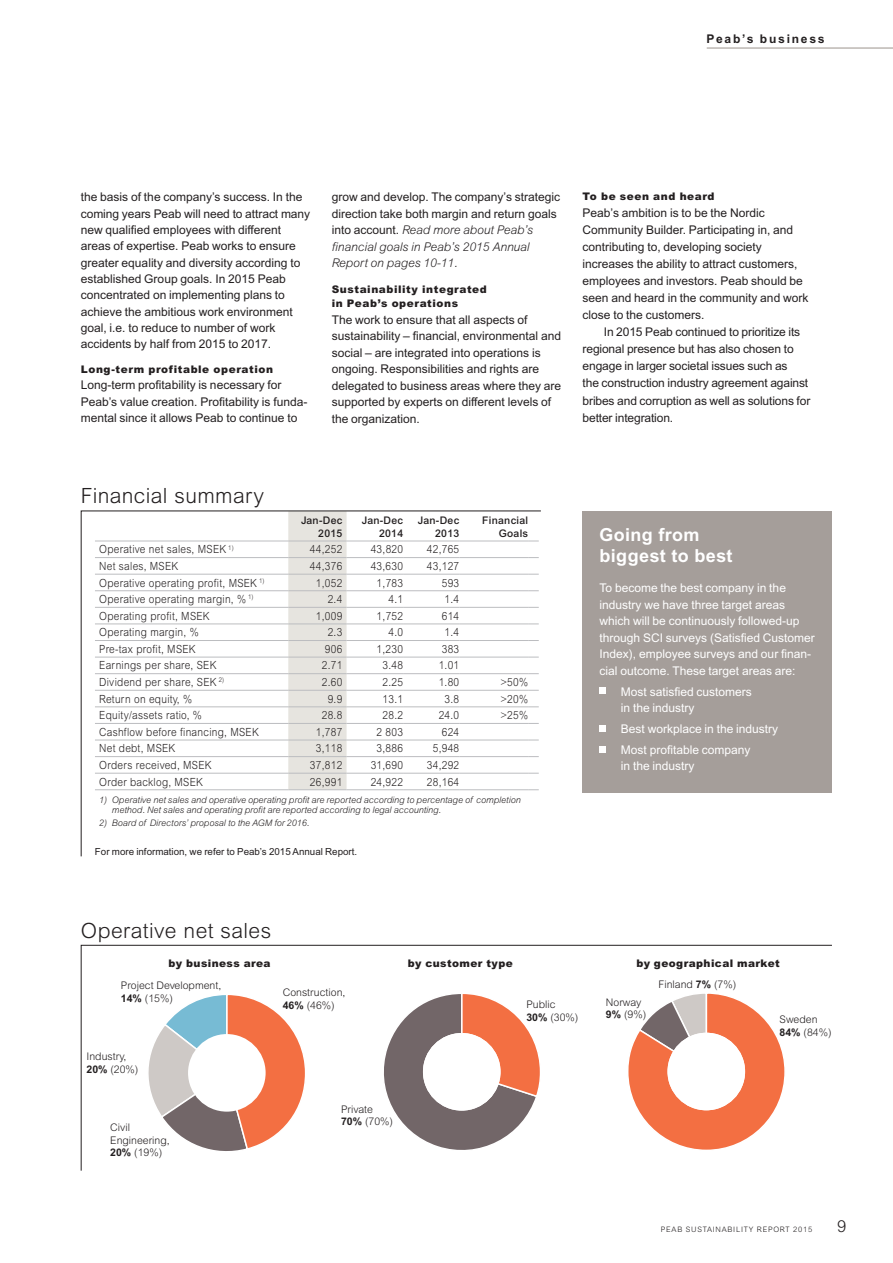
<style>
.page{position:relative;width:893px;height:1263px;background:#fff}
.page>*{position:absolute;margin:0;border:0;box-sizing:border-box;transform-origin:0 0}
.t1{font:300 21px "Arial MT Std";letter-spacing:.02em;color:#231f20}
.t2{font:700 18px/21.6px "Arial MT Std";letter-spacing:.02em;color:#fff}
.t3{font:300 16.5px "Arial MT Std";color:#231f20}
.t4{font:12px/16.5px "Arial MT Std";color:#231f20}
.t5{font:12px/16.5px "Arial MT Std";color:#fff}
.t6{font:700 12px "Arial MT Std";letter-spacing:.15em;color:#231f20}
.t7{font:300 11.25px "Arial MT Std";letter-spacing:.03em;color:#231f20;scale:.9 1}
.t8{font:300 10.5px/12.6px "Arial MT Std";color:#231f20}
.t9{font:900 10.5px/13.5px "Arial MT Std";letter-spacing:.055em;color:#231f20}
.t10{font:500 10.5px "Arial MT Std";letter-spacing:.03em;color:#231f20}
.t11{font:9.75px "Arial MT Std";color:#231f20}
.t12{font:italic 300 9px/10.5px "Arial MT Std";color:#231f20}
.t13{font:300 7.5px "Arial MT Std";letter-spacing:.1em;color:#231f20}
.s1{font-weight:300;font-style:italic}
.s2{font-weight:700}
</style>
<div class="page">
<div style="left:583px;top:511px;width:249px;height:281px;background:#a59e9a"></div>
<svg style="left:600px;top:688px;width:6px;height:6px"></svg>
<svg style="left:600px;top:725px;width:6px;height:6px"></svg>
<svg style="left:600px;top:746px;width:6px;height:6px"></svg>
<svg style="left:80px;top:510px;width:461px;height:347px"></svg>
<svg style="left:80px;top:944px;width:752px;height:227px"></svg>
<svg style="left:142px;top:993px;width:165px;height:165px"></svg>
<div style="left:188px;top:1034px;width:78px;height:77px;background:#fff;border-radius:50%"></div>
<svg style="left:626px;top:991px;width:161px;height:161px"></svg>
<div style="left:667px;top:1033px;width:78px;height:77px;background:#fff;border-radius:50%"></div>
<svg style="left:374px;top:992px;width:168px;height:168px"></svg>
<div style="left:423px;top:1033px;width:77px;height:77px;background:#fff;border-radius:50%"></div>
<hr style="left:707px;top:47px;width:186px;height:2px;background:#bdb7b3">
<p class="t6" style="left:706px;top:31px;width:120px">Peab’s business</p>
<p class="t4" style="left:81px;top:189px;width:231px">the basis of the company’s success. In the coming years Peab will need to attract many new qualified employees with different areas of expertise. Peab works to ensure greater equality and diversity according to established Group goals. In 2015 Peab concentrated on implementing plans to achieve the ambitious work environment goal, i.e. to reduce to number of work accidents by half from 2015 to 2017.</p>
<p class="t9" style="left:81px;top:362px;width:194px">Long-term profitable operation</p>
<p class="t4" style="left:81px;top:376px;width:228px">Long-term profitability is necessary for<br>Peab’s value creation. Profitability is funda&shy;mental since it allows Peab to continue to</p>
<p class="t4" style="left:332px;top:189px;width:230px">grow and develop. The company’s strategic direction take both margin and return goals into account. <span class="s1">Read more about Peab’s financial goals in Peab’s 2015 Annual Report on pages 10-11.</span></p>
<p class="t9" style="left:332px;top:283px;width:157px">Sustainability integrated in Peab’s operations</p>
<p class="t4" style="left:332px;top:311px;width:231px">The work to ensure that all aspects of sustainability – financial, environmental and social – are integrated into operations is ongoing. Responsibilities and rights are delegated to business areas where they are supported by experts on different levels of the organization.</p>
<p class="t9" style="left:583px;top:189px;width:134px">To be seen and heard</p>
<p class="t4" style="left:583px;top:204px;width:227px;line-height:17.1px">Peab’s ambition is to be the Nordic Community Builder. Participating in, and contributing to, developing society increases the ability to attract customers, employees and investors. Peab should be seen and heard in the community and work close to the customers.</p>
<p class="t4" style="left:583px;top:324px;width:229px;line-height:17.1px;text-indent:21px">In 2015 Peab continued to prioritize its regional presence but has also chosen to engage in larger societal issues such as<br>the construction industry agreement against bribes and corruption as well as solutions for better integration.</p>
<h1 class="t1" style="left:81px;top:483px;width:185px">Financial summary</h1>
<p class="t10" style="left:301px;top:514px;width:43px">Jan-Dec</p>
<p class="t10" style="left:362px;top:514px;width:43px">Jan-Dec</p>
<p class="t10" style="left:418px;top:514px;width:43px">Jan-Dec</p>
<p class="t10" style="left:482px;top:514px;width:48px">Financial</p>
<p class="t10" style="left:318px;top:527px;width:26px">2015</p>
<p class="t10" style="left:379px;top:527px;width:26px">2014</p>
<p class="t10" style="left:435px;top:527px;width:26px">2013</p>
<p class="t10" style="left:499px;top:527px;width:31px">Goals</p>
<p class="t7" style="left:99px;top:543px;width:151px">Operative net sales, MSEK <sup>1)</sup></p>
<p class="t7" style="left:310px;top:543px;width:37px">44,252</p>
<p class="t7" style="left:371px;top:543px;width:37px">43,820</p>
<p class="t7" style="left:427px;top:543px;width:37px">42,765</p>
<p class="t7" style="left:99px;top:560px;width:89px">Net sales, MSEK</p>
<p class="t7" style="left:310px;top:560px;width:37px">44,376</p>
<p class="t7" style="left:371px;top:560px;width:37px">43,630</p>
<p class="t7" style="left:427px;top:560px;width:37px">43,127</p>
<p class="t7" style="left:99px;top:576px;width:185px">Operative operating profit, MSEK <sup>1)</sup></p>
<p class="t7" style="left:316px;top:576px;width:31px">1,052</p>
<p class="t7" style="left:377px;top:576px;width:31px">1,783</p>
<p class="t7" style="left:442px;top:576px;width:21px">593</p>
<p class="t7" style="left:99px;top:593px;width:173px">Operative operating margin, % <sup>1)</sup></p>
<p class="t7" style="left:328px;top:593px;width:18px">2.4</p>
<p class="t7" style="left:388px;top:593px;width:18px">4.1</p>
<p class="t7" style="left:445px;top:593px;width:18px">1.4</p>
<p class="t7" style="left:99px;top:609px;width:124px">Operating profit, MSEK</p>
<p class="t7" style="left:316px;top:609px;width:31px">1,009</p>
<p class="t7" style="left:377px;top:609px;width:31px">1,752</p>
<p class="t7" style="left:442px;top:609px;width:21px">614</p>
<p class="t7" style="left:99px;top:626px;width:112px">Operating margin, %</p>
<p class="t7" style="left:328px;top:626px;width:18px">2.3</p>
<p class="t7" style="left:388px;top:626px;width:18px">4.0</p>
<p class="t7" style="left:445px;top:626px;width:18px">1.4</p>
<p class="t7" style="left:99px;top:642px;width:109px">Pre-tax profit, MSEK</p>
<p class="t7" style="left:325px;top:642px;width:21px">906</p>
<p class="t7" style="left:377px;top:642px;width:31px">1,230</p>
<p class="t7" style="left:442px;top:642px;width:21px">383</p>
<p class="t7" style="left:99px;top:659px;width:132px">Earnings per share, SEK</p>
<p class="t7" style="left:322px;top:659px;width:24px">2.71</p>
<p class="t7" style="left:383px;top:659px;width:24px">3.48</p>
<p class="t7" style="left:439px;top:659px;width:24px">1.01</p>
<p class="t7" style="left:99px;top:676px;width:140px">Dividend per share, SEK <sup>2)</sup></p>
<p class="t7" style="left:322px;top:676px;width:24px">2.60</p>
<p class="t7" style="left:383px;top:676px;width:24px">2.25</p>
<p class="t7" style="left:439px;top:676px;width:24px">1.80</p>
<p class="t7" style="left:500px;top:676px;width:32px">&gt;50%</p>
<p class="t7" style="left:99px;top:692px;width:105px">Return on equity, %</p>
<p class="t7" style="left:328px;top:692px;width:18px">9.9</p>
<p class="t7" style="left:383px;top:692px;width:24px">13.1</p>
<p class="t7" style="left:445px;top:692px;width:18px">3.8</p>
<p class="t7" style="left:500px;top:692px;width:32px">&gt;20%</p>
<p class="t7" style="left:99px;top:709px;width:116px">Equity/assets ratio, %</p>
<p class="t7" style="left:322px;top:709px;width:24px">28.8</p>
<p class="t7" style="left:383px;top:709px;width:24px">28.2</p>
<p class="t7" style="left:439px;top:709px;width:24px">24.0</p>
<p class="t7" style="left:500px;top:709px;width:32px">&gt;25%</p>
<p class="t7" style="left:99px;top:725px;width:179px">Cashflow before financing, MSEK</p>
<p class="t7" style="left:316px;top:725px;width:31px">1,787</p>
<p class="t7" style="left:377px;top:725px;width:31px">2 803</p>
<p class="t7" style="left:442px;top:725px;width:21px">624</p>
<p class="t7" style="left:99px;top:742px;width:86px">Net debt, MSEK</p>
<p class="t7" style="left:316px;top:742px;width:31px">3,118</p>
<p class="t7" style="left:377px;top:742px;width:31px">3,886</p>
<p class="t7" style="left:433px;top:742px;width:31px">5,948</p>
<p class="t7" style="left:99px;top:759px;width:126px">Orders received, MSEK</p>
<p class="t7" style="left:310px;top:759px;width:37px">37,812</p>
<p class="t7" style="left:371px;top:759px;width:37px">31,690</p>
<p class="t7" style="left:427px;top:759px;width:37px">34,292</p>
<p class="t7" style="left:99px;top:775px;width:117px">Order backlog, MSEK</p>
<p class="t7" style="left:310px;top:775px;width:37px">26,991</p>
<p class="t7" style="left:371px;top:775px;width:37px">24,922</p>
<p class="t7" style="left:427px;top:775px;width:37px">28,164</p>
<p class="t12" style="left:112px;top:794px;width:410px;text-indent:-13px">1) Operative net sales and operative operating profit are reported according to percentage of completion method. Net sales and operating profit are reported according to legal accounting.</p>
<p class="t12" style="left:99px;top:817px;width:212px">2) Board of Directors’ proposal to the AGM for 2016.</p>
<p class="t11" style="left:95px;top:845px;width:264px">For more information, we refer to Peab’s 2015 Annual Report.</p>
<h2 class="t2" style="left:600px;top:523px;width:134px">Going from biggest to best</h2>
<p class="t5" style="left:600px;top:580px;width:217px">To become the best company in the industry we have three target areas which will be continuously followed-up through SCI surveys (Satisfied Customer Index), employee surveys and our finan&shy;cial outcome. These target areas are:</p>
<p class="t5" style="left:621px;top:683px;width:133px">Most satisfied customers in the industry</p>
<p class="t5" style="left:621px;top:718px;width:159px;line-height:20.7px">Best workplace in the industry<br>Most profitable company</p>
<p class="t5" style="left:621px;top:758px;width:75px">in the industry</p>
<h1 class="t1" style="left:81px;top:919px;width:192px">Operative net sales</h1>
<p class="t9" style="left:169px;top:956px;width:103px">by business area</p>
<p class="t9" style="left:408px;top:956px;width:106px">by customer type</p>
<p class="t9" style="left:636px;top:956px;width:145px">by geographical market</p>
<p class="t8" style="left:121px;top:979px;width:102px">Project Development,<br><span class="s2">14%</span> (15%)</p>
<p class="t8" style="left:86px;top:1050px;width:53px">Industry,<br><span class="s2">20%</span> (20%)</p>
<p class="t8" style="left:110px;top:1121px;width:61px">Civil<br>Engineering,<br><span class="s2">20%</span> (19%)</p>
<p class="t8" style="left:283px;top:986px;width:64px">Construction,<br><span class="s2">46%</span> (46%)</p>
<p class="t8" style="left:341px;top:1103px;width:53px">Private<br><span class="s2">70%</span> (70%)</p>
<p class="t8" style="left:526px;top:998px;width:53px">Public<br><span class="s2">30%</span> (30%)</p>
<p class="t8" style="left:606px;top:995px;width:42px">Norway<br><span class="s2">9%</span> (9%)</p>
<p class="t8" style="left:659px;top:978px;width:79px">Finland <span class="s2">7%</span> (7%)</p>
<p class="t8" style="left:780px;top:1013px;width:53px">Sweden<br><span class="s2">84%</span> (84%)</p>
<p class="t13" style="left:661px;top:1225px;width:153px">PEAB SUSTAINABILITY REPORT 2015</p>
<h3 class="t3" style="left:837px;top:1217px;width:11px">9</h3>
</div>
